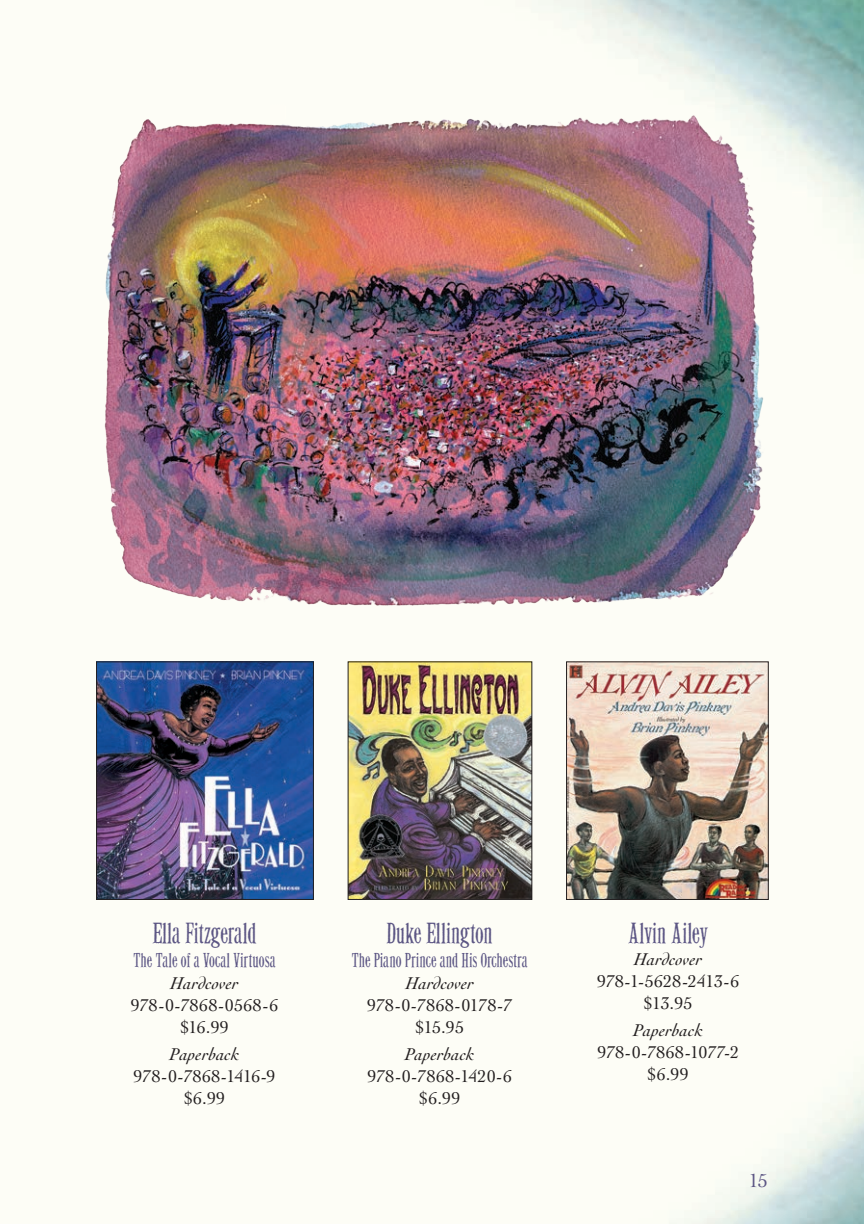
<style>
.page{position:relative;width:864px;height:1224px;background:#fff}
.page>*{position:absolute;margin:0;border:0;box-sizing:border-box;transform-origin:0 0}
.ISBN_Back_Cover{font:26px "Exilis OSF";letter-spacing:.005em;color:#5c5684}
.t1{font:20px "Cochin LT Std";color:#5c5684}
.ISBN_Back_Cover-2{font:18px/22px "Cochin LT Std";letter-spacing:.005em;color:#231f20;text-align:center}
.Subheads{font:18px "Exilis OSF";letter-spacing:.015em;color:#5c5684}
.s1{font-style:italic}
</style>
<div class="page">
<img style="left:347px;top:0;width:517px;height:1224px">
<img style="left:104px;top:111px;width:669px;height:500px">
<img style="left:98px;top:663px;width:214px;height:235px">
<div style="left:96px;top:661px;width:218px;height:239px;border:1px solid #231f20"></div>
<img style="left:350px;top:663px;width:180px;height:235px">
<div style="left:348px;top:661px;width:184px;height:239px;border:1px solid #231f20"></div>
<img style="left:568px;top:663px;width:199px;height:235px">
<div style="left:566px;top:661px;width:203px;height:239px;border:1px solid #231f20"></div>
<p class="ISBN_Back_Cover" style="left:153px;top:918px;width:105px">Ella Fitzgerald</p>
<p class="Subheads" style="left:133px;top:949px;width:144px">The Tale of a Vocal Virtuosa</p>
<p class="ISBN_Back_Cover-2" style="left:131px;top:972px;width:149px"><span class="s1">Hardcover<br></span>978-0-7868-0568-6 $16.99</p>
<p class="ISBN_Back_Cover-2" style="left:134px;top:1044px;width:143px"><span class="s1">Paperback<br></span>978-0-7868-1416-9 $6.99</p>
<p class="ISBN_Back_Cover" style="left:387px;top:918px;width:107px">Duke Ellington</p>
<p class="Subheads" style="left:352px;top:949px;width:178px">The Piano Prince and His Orchestra</p>
<p class="ISBN_Back_Cover-2" style="left:367px;top:972px;width:147px"><span class="s1">Hardcover<br></span>978-0-7868-0178-7 $15.95</p>
<p class="ISBN_Back_Cover-2" style="left:368px;top:1044px;width:146px"><span class="s1">Paperback<br></span>978-0-7868-1420-6 $6.99</p>
<p class="ISBN_Back_Cover" style="left:628px;top:918px;width:81px">Alvin Ailey</p>
<p class="ISBN_Back_Cover-2" style="left:597px;top:948px;width:144px"><span class="s1">Hardcover<br></span>978-1-5628-2413-6 $13.95</p>
<p class="ISBN_Back_Cover-2" style="left:597px;top:1020px;width:143px"><span class="s1">Paperback<br></span>978-0-7868-1077-2 $6.99</p>
<p class="t1" style="left:749px;top:1170px;width:21px">15</p>
</div>
